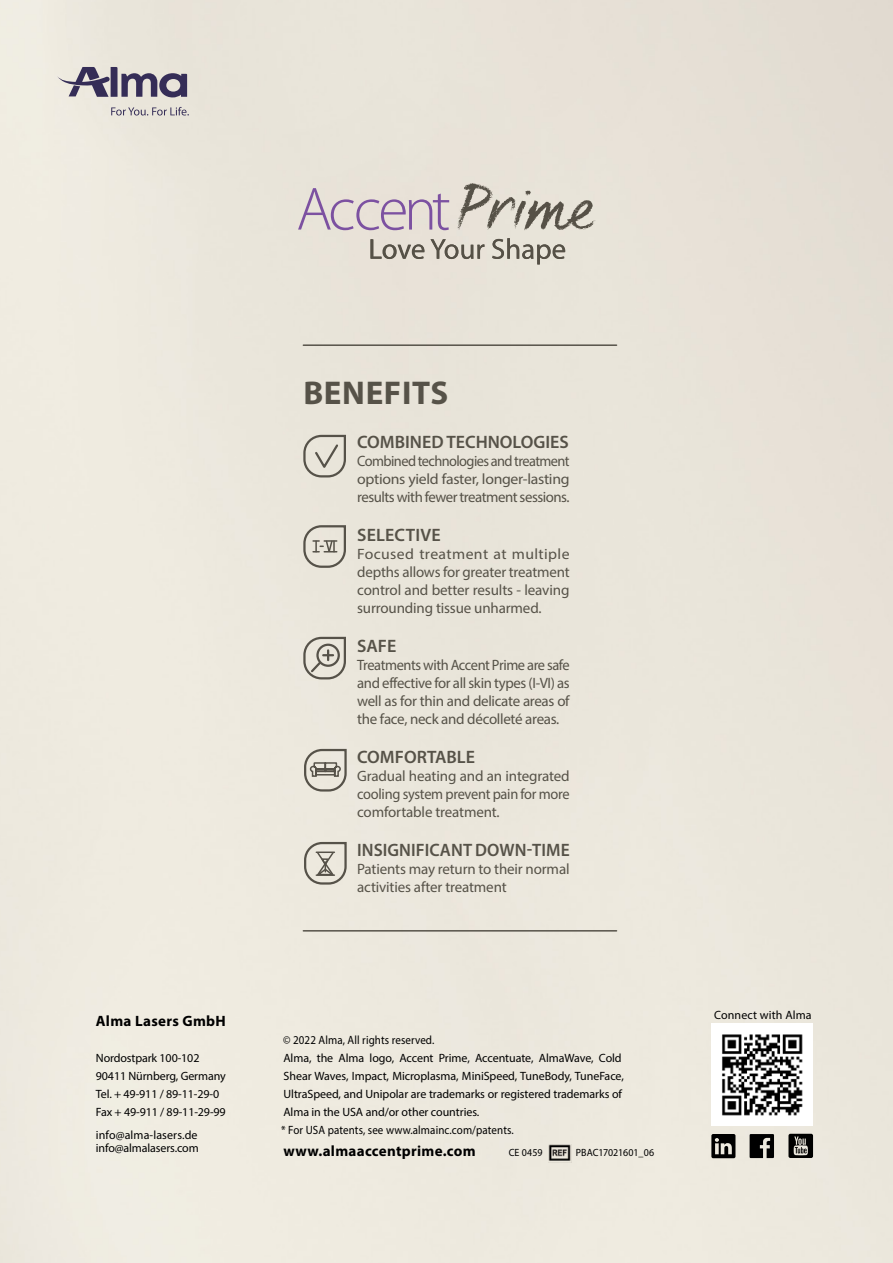
<style>
.page{position:relative;width:893px;height:1263px;background:#fff}
.page>*{position:absolute;margin:0;border:0;box-sizing:border-box;transform-origin:0 0}
.t1{font:700 33px "Myriad Pro";letter-spacing:.02em;color:#565248}
.t2{font:600 18px "Myriad Pro";color:#565248}
.t3{font:15px/18px "Myriad Pro";letter-spacing:-.02em;color:#565248;text-align:justify;scale:.96 1}
.t4{font:15px/18px "Myriad Pro";letter-spacing:-.02em;color:#565248;text-align:justify}
.t5{font:15px/18px "Myriad Pro";letter-spacing:-.02em;color:#565248;text-align:justify;scale:1.05 1}
.t6{font:700 15px "Myriad Pro";letter-spacing:.02em;color:#000}
.t7{font:12px/18px "Myriad Pro";letter-spacing:-.005em;color:#000;scale:.92 1}
.t8{font:12px/18px "Myriad Pro";letter-spacing:-.005em;color:#000}
.t9{font:10.5px "Myriad Pro";color:#000;scale:.95 1}
</style>
<div class="page">
<img style="left:721px;top:1034px;width:82px;height:82px">
<svg style="left:303px;top:841px;width:45px;height:45px;background:#c7c3b9"></svg>
<hr style="left:303px;top:344px;width:314px;height:2px;background:#565249">
<hr style="left:303px;top:930px;width:314px;height:1px;background:#565249">
<img style="left:548px;top:1144px;width:24px;height:19px">
<svg style="left:57px;top:67px;width:130px;height:30px;background:#98929f"></svg>
<svg style="left:111px;top:107px;width:78px;height:9px"></svg>
<svg style="left:788px;top:1134px;width:25px;height:24px"></svg>
<svg style="left:711px;top:1134px;width:24px;height:24px"></svg>
<svg style="left:750px;top:1134px;width:24px;height:24px"></svg>
<div style="left:298px;top:0;width:297px;height:793px;background:#e9e4d9"></div>
<p class="t6" style="left:96px;top:1015px;width:132px">Alma Lasers GmbH</p>
<p class="t8" style="left:96px;top:1050px;width:131px">Nordostpark 100-102<br>90411 Nürnberg, Germany<br>Tel. + 49-911 / 89-11-29-0<br>Fax + 49-911 / 89-11-29-99</p>
<p class="t8" style="left:96px;top:1129px;width:104px;line-height:13.5px">info@alma-lasers.de info@almalasers.com</p>
<h1 class="t1" style="left:303px;top:380px;width:147px">BENEFITS</h1>
<h2 class="t2" style="left:357px;top:435px;width:213px">COMBINED TECHNOLOGIES</h2>
<p class="t3" style="left:357px;top:454px;width:223px">Combined technologies and treatment options yield faster, longer-lasting results with fewer treatment sessions.</p>
<h2 class="t2" style="left:357px;top:528px;width:85px">SELECTIVE</h2>
<p class="t5" style="left:357px;top:546px;width:204px">Focused treatment at multiple depths allows for greater treatment control and better results - leaving surrounding tissue unharmed.</p>
<h2 class="t2" style="left:357px;top:639px;width:41px">SAFE</h2>
<p class="t3" style="left:357px;top:657px;width:223px">Treatments with Accent Prime are safe and effective for all skin types (I-VI) as well as for thin and delicate areas of the face, neck and décolleté areas.</p>
<h2 class="t2" style="left:357px;top:750px;width:119px">COMFORTABLE</h2>
<p class="t4" style="left:357px;top:768px;width:214px">Gradual heating and an integrated cooling system prevent pain for more comfortable treatment.</p>
<h2 class="t2" style="left:357px;top:843px;width:214px">INSIGNIFICANT DOWN-TIME</h2>
<p class="t4" style="left:357px;top:861px;width:214px">Patients may return to their normal activities after treatment</p>
<p class="t7" style="left:281px;top:1032px;width:374px">© 2022 Alma, All rights reserved.<br>Alma, the Alma logo, Accent Prime, Accentuate, AlmaWave, Cold Shear Waves, Impact, Microplasma, MiniSpeed, TuneBody, TuneFace, UltraSpeed, and Unipolar are trademarks or registered trademarks of Alma in the USA and/or other countries.<br>* For USA patents, see www.almainc.com/patents.</p>
<p class="t6" style="left:284px;top:1145px;width:194px">www.almaaccentprime.com</p>
<p class="t9" style="left:509px;top:1148px;width:37px">CE 0459</p>
<p class="t9" style="left:576px;top:1148px;width:84px">PBAC17021601_06</p>
<p class="t8" style="left:714px;top:1006px;width:99px">Connect with Alma</p>
</div>
